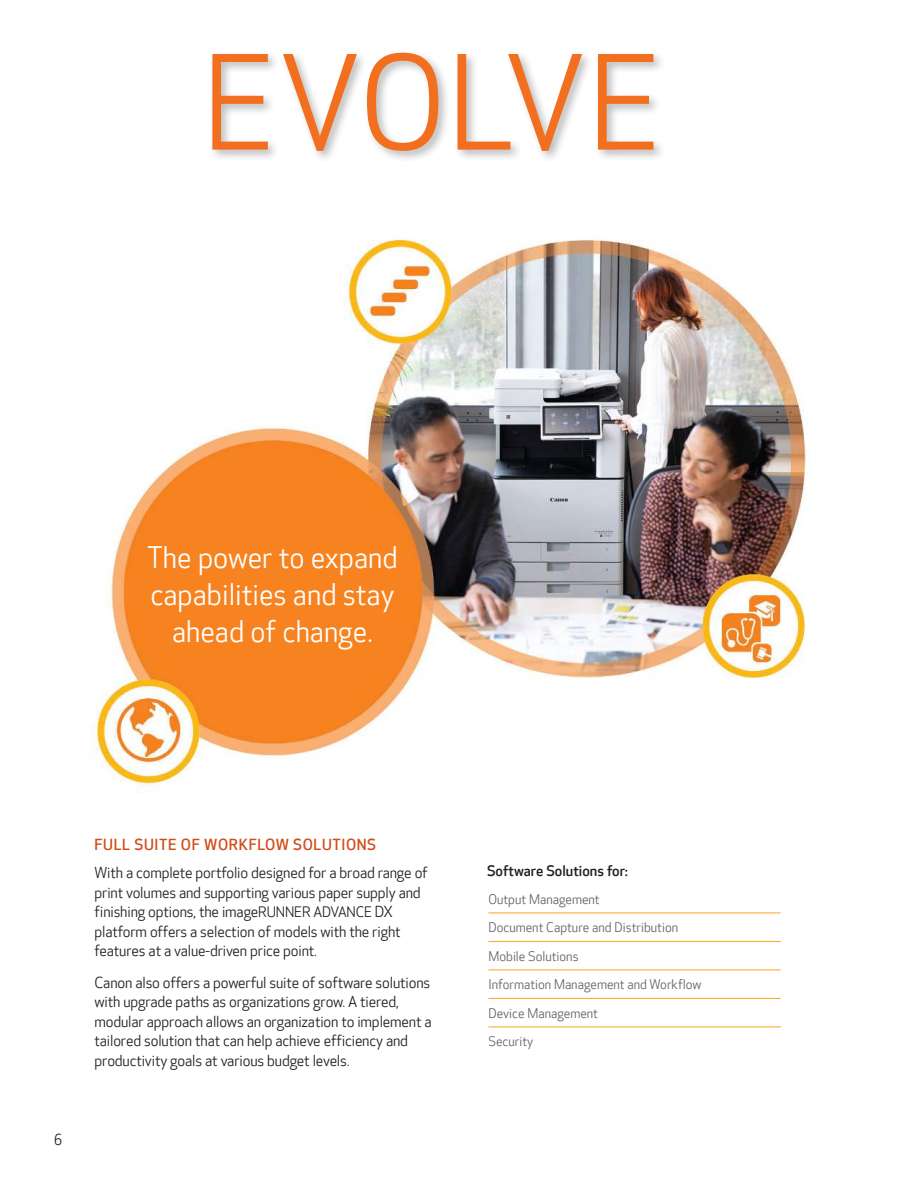
<style>
.page{position:relative;width:918px;height:1188px;background:#fff}
.page>*{position:absolute;margin:0;border:0;box-sizing:border-box;transform-origin:0 0}
.t1{font:127.5px "Optic Sans 201";letter-spacing:.015em;color:#f36f20}
.t2{font:28.5px/37px "Optic Sans 201";color:#fff;text-align:center}
.t3{font:500 15px "Optic Sans 301";letter-spacing:.04em;color:#d04e1c}
.t4{font:14.7px/19.5px "Optic Sans 201";letter-spacing:-.01em;color:#221f1f}
.t5{font:500 14.25px "Optic Sans 301";color:#221f1f}
.t6{font:12.75px "Optic Sans 201";color:#626366}
.s1{font-size:13.8px}
</style>
<div class="page">
<img style="left:90px;top:239px;width:716px;height:788px">
<div style="left:208px;top:50px;width:458px;height:113px;background:#221f1f;opacity:.3"></div>
<hr style="left:488px;top:913px;width:293px;height:1px;background:#faa61a">
<hr style="left:488px;top:941px;width:293px;height:1px;background:#faa61a">
<hr style="left:488px;top:970px;width:293px;height:1px;background:#faa61a">
<hr style="left:488px;top:998px;width:293px;height:1px;background:#faa61a">
<hr style="left:488px;top:1027px;width:293px;height:1px;background:#faa61a">
<h1 class="t1" style="left:203px;top:46px;width:460px">EVOLVE</h1>
<h2 class="t2" style="left:147px;top:540px;width:252px">The power to expand capabilities and stay ahead of change.</h2>
<p class="t4" style="left:54px;top:1131px;width:10px">6</p>
<p class="t3" style="left:94px;top:838px;width:283px">FULL SUITE OF WORKFLOW SOLUTIONS</p>
<p class="t4" style="left:94px;top:864px;width:335px">With a complete portfolio designed for a broad range of print volumes and supporting various paper supply and昀椀nishing options, the image<span class="s1">RUNNER ADVANCE</span> DX platform offers a selection of models with the right features at a value-driven price point.</p>
<p class="t4" style="left:94px;top:973px;width:339px">Canon also offers a powerful suite of software solutions with upgrade paths as organizations grow. A tiered, modular approach allows an organization to implement a tailored solution that can help achieve ef昀椀ciency and productivity goals at various budget levels.</p>
<p class="t5" style="left:487px;top:865px;width:142px">Software Solutions for:</p>
<p class="t6" style="left:488px;top:893px;width:113px">Output Management</p>
<p class="t6" style="left:488px;top:922px;width:191px">Document Capture and Distribution</p>
<p class="t6" style="left:488px;top:950px;width:92px">Mobile Solutions</p>
<p class="t6" style="left:488px;top:977px;width:214px">Information Management and Work昀氀ow</p>
<p class="t6" style="left:488px;top:1007px;width:111px">Device Management</p>
<p class="t6" style="left:488px;top:1036px;width:46px">Security</p>
</div>
